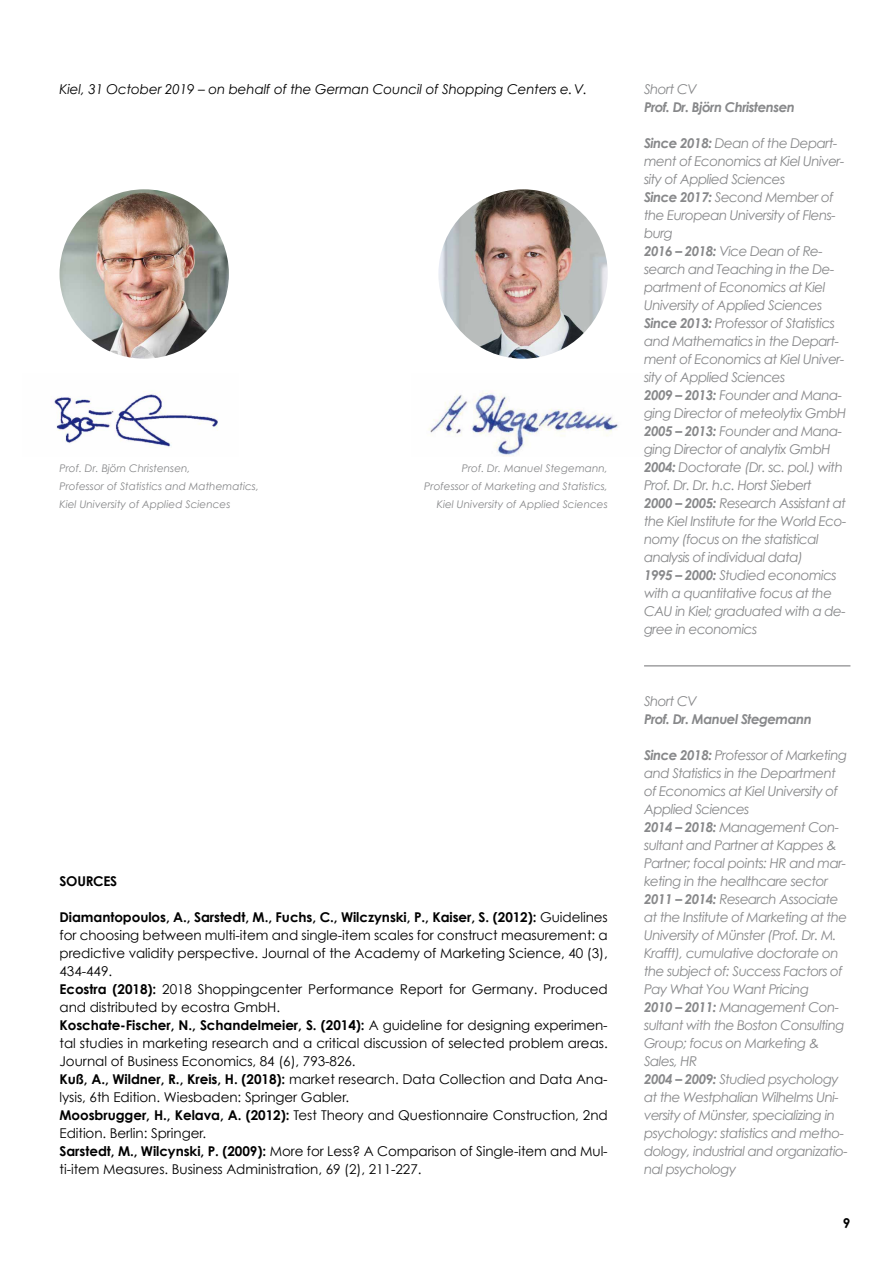
<style>
.page{position:relative;width:893px;height:1263px;background:#fff}
.page>*{position:absolute;margin:0;border:0;box-sizing:border-box;transform-origin:0 0}
.t1{font:italic 13.5px/18px "Century Gothic";letter-spacing:-.04em;color:#87888a}
.t2{font:13.5px/18px "Century Gothic";letter-spacing:-.005em;color:#000}
.t3{font:italic 13.5px "Century Gothic";letter-spacing:-.01em;color:#000}
.t4{font:italic 700 13.5px "Century Gothic";letter-spacing:-.04em;color:#87888a}
.t5{font:700 13.5px "Century Gothic";letter-spacing:-.02em;color:#000}
.t6{font:italic 10.5px/18px "Century Gothic";color:#87888a}
.s1{font-weight:700}
</style>
<div class="page">
<img style="left:54px;top:391px;width:164px;height:56px">
<img style="left:428px;top:390px;width:190px;height:66px">
<img style="left:60px;top:189px;width:169px;height:170px;border-radius:85px">
<img style="left:438px;top:189px;width:170px;height:170px;border-radius:85px">
<hr style="left:644px;top:665px;width:206px;height:1px;background:#707172">
<p class="t3" style="left:60px;top:81px;width:529px">Kiel, 31 October 2019 – on behalf of the German Council of Shopping Centers e.V.</p>
<p class="t6" style="left:60px;top:459px;width:201px">Prof. Dr. Björn Christensen,<br>Professor of Statistics and Mathematics,<br>Kiel University of Applied Sciences</p>
<p class="t6" style="left:424px;top:459px;width:185px;text-align:right">Prof. Dr. Manuel Stegemann,<br>Professor of Marketing and Statistics,<br>Kiel University of Applied Sciences</p>
<p class="t5" style="left:60px;top:873px;width:59px">SOURCES</p>
<p class="t2" style="left:60px;top:908px;width:550px"><span class="s1">Diamantopoulos, A., Sarstedt, M., Fuchs, C., Wilczynski, P., Kaiser, S. (2012):</span> Guidelines for choosing between multi-item and single-item scales for construct measurement: a predictive validity perspective. Journal of the Academy of Marketing Science, 40 (3), 434-449.<br><span class="s1">Ecostra (2018):</span> 2018 Shoppingcenter Performance Report for Germany. Produced and distributed by ecostra GmbH.<br><span class="s1">Koschate-Fischer, N., Schandelmeier, S. (2014):</span> A guideline for designing experimen&shy;tal studies in marketing research and a critical discussion of selected problem areas.<br>Journal of Business Economics, 84 (6), 793-826.<br><span class="s1">Kuß, A., Wildner, R., Kreis, H. (2018):</span> market research. Data Collection and Data Ana&shy;lysis, 6th Edition. Wiesbaden: Springer Gabler.<br><span class="s1">Moosbrugger, H., Kelava, A. (2012):</span> Test Theory and Questionnaire Construction, 2nd Edition. Berlin: Springer.<br><span class="s1">Sarstedt, M., Wilcynski, P. (2009):</span> More for Less? A Comparison of Single-item and Mul&shy;ti-item Measures. Business Administration, 69 (2), 211-227.</p>
<p class="t1" style="left:644px;top:80px;width:54px">Short CV</p>
<p class="t4" style="left:644px;top:98px;width:152px">Prof. Dr. Björn Christensen</p>
<p class="t1" style="left:644px;top:134px;width:204px"><span class="s1">Since 2018:</span> Dean of the Depart&shy;ment of Economics at Kiel Univer&shy;sity of Applied Sciences<br><span class="s1">Since 2017:</span> Second Member of the European University of Flens&shy;burg<br><span class="s1">2016 – 2018:</span> Vice Dean of Re&shy;search and Teaching in the De&shy;partment of Economics at Kiel<br>University of Applied Sciences<br><span class="s1">Since 2013:</span> Professor of Statistics and Mathematics in the Depart&shy;ment of Economics at Kiel Univer&shy;sity of Applied Sciences<br><span class="s1">2009 – 2013:</span> Founder and Mana&shy;ging Director of meteolytix GmbH<br><span class="s1">2005 – 2013:</span> Founder and Mana&shy;ging Director of analytix GmbH<br><span class="s1">2004:</span> Doctorate (Dr. sc. pol.) with<br>Prof. Dr. Dr. h.c. Horst Siebert<br><span class="s1">2000 – 2005:</span> Research Assistant at the Kiel Institute for the World Eco&shy;nomy (focus on the statistical analysis of individual data)<br><span class="s1">1995 – 2000:</span> Studied economics with a quantitative focus at the<br>CAU in Kiel; graduated with a de&shy;gree in economics</p>
<p class="t1" style="left:644px;top:692px;width:54px">Short CV</p>
<p class="t4" style="left:644px;top:710px;width:169px">Prof. Dr. Manuel Stegemann</p>
<p class="t1" style="left:644px;top:746px;width:205px"><span class="s1">Since 2018:</span> Professor of Marketing and Statistics in the Department of Economics at Kiel University of<br>Applied Sciences<br><span class="s1">2014 – 2018:</span> Management Con&shy;sultant and Partner at Kappes &amp;<br>Partner; focal points: HR and mar&shy;keting in the healthcare sector<br><span class="s1">2011 – 2014:</span> Research Associate at the Institute of Marketing at the<br>University of Münster (Prof. Dr. M.<br>Krafft), cumulative doctorate on the subject of: Success Factors of<br>Pay What You Want Pricing<br><span class="s1">2010 – 2011:</span> Management Con&shy;sultant with the Boston Consulting<br>Group; focus on Marketing &amp;<br>Sales, HR<br><span class="s1">2004 – 2009:</span> Studied psychology at the Westphalian Wilhelms Uni&shy;versity of Münster, specializing in psychology: statistics and metho&shy;dology, industrial and organizatio&shy;nal psychology</p>
<p class="t5" style="left:843px;top:1215px;width:9px">9</p>
</div>
